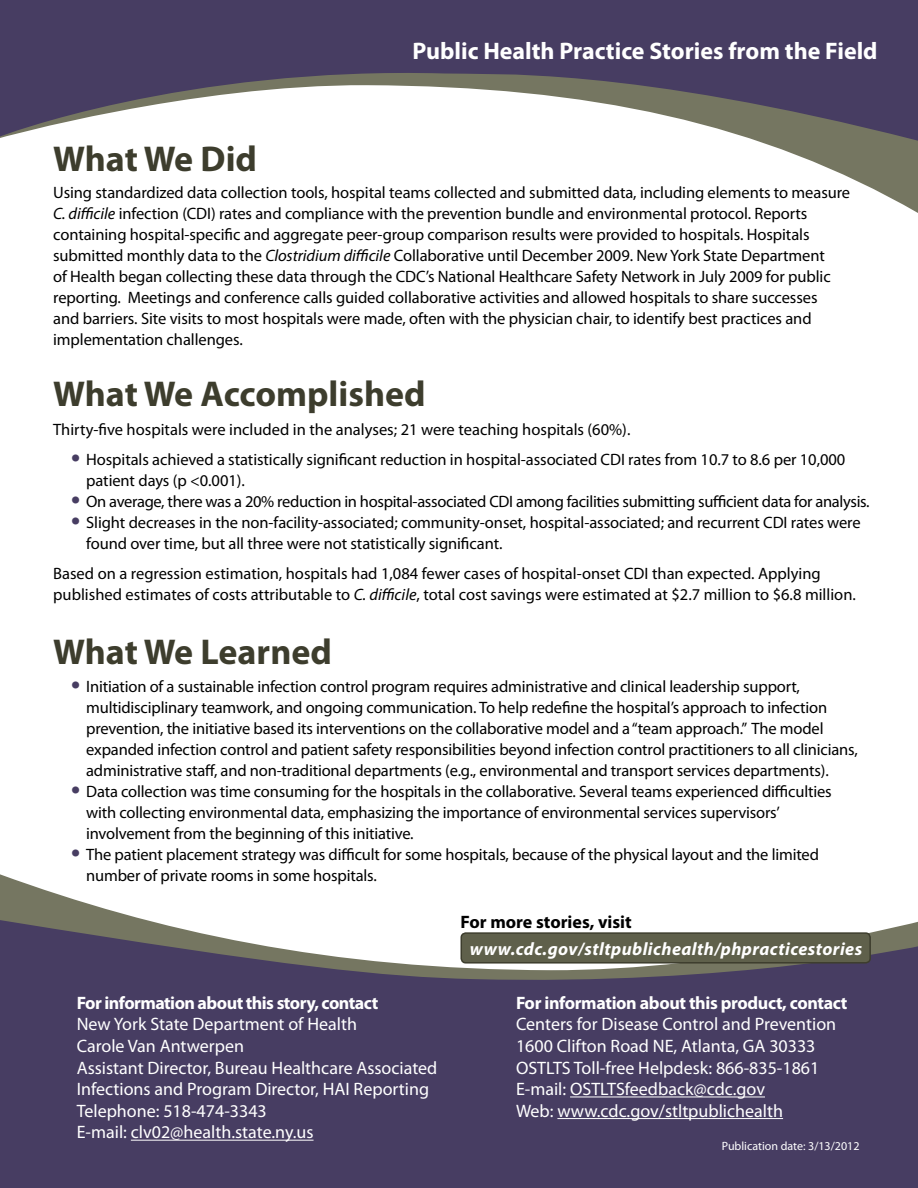
<style>
.page{position:relative;width:918px;height:1188px;background:#fff}
.page>*{position:absolute;margin:0;border:0;box-sizing:border-box;transform-origin:0 0}
.bigback{font:700 36px "Myriad Pro";color:#3d3d2d}
.bodybasic{font:700 36px "Myriad Pro";letter-spacing:-.005em;color:#3d3d2d}
.t1{font:700 24px "Myriad Pro";color:#fff}
.t2{font:18px/21.6px "Myriad Pro";color:#fff}
.t3{font:700 18px "Myriad Pro";letter-spacing:-.03em;color:#fff}
.t4{font:italic 700 18px "Myriad Pro";letter-spacing:.025em;color:#fff}
.t5{font:700 18px "Myriad Pro";color:#000}
.smallback{font:16.5px/21px "Myriad Pro";letter-spacing:-.01em;color:#000}
.t6{font:12px "Myriad Pro";color:#fff}
.s1{font-style:italic}
.s2{font-weight:700;font-size:27px;color:#473d62}
</style>
<div class="page">
<svg style="left:0;top:874px;width:146px;height:46px"></svg>
<svg style="left:0;top:920px;width:918px;height:268px;background:#554c6c"></svg>
<svg style="left:758px;top:141px;width:160px;height:72px"></svg>
<svg style="left:0;top:0;width:918px;height:141px;fill:#473d62"></svg>
<hr style="left:131px;top:1140px;width:183px;height:1px;background:#fff">
<hr style="left:570px;top:1097px;width:195px;height:1px;background:#fff">
<hr style="left:557px;top:1118px;width:226px;height:1px;background:#fff">
<div style="left:461px;top:933px;width:409px;height:30px;background:#5f604b;border-radius:4px"></div>
<div style="left:461px;top:932px;width:410px;height:32px;border:2px solid #3d3d2d;border-radius:4px"></div>
<p class="bodybasic" style="left:53px;top:135px;width:205px">What We Did</p>
<h2 class="t1" style="left:413px;top:35px;width:467px">Public Health Practice Stories from the Field</h2>
<p class="smallback" style="left:53px;top:182px;width:799px">Using standardized data collection tools, hospital teams collected and submitted data, including elements to measure <span class="s1">C. difficile</span> infection (CDI) rates and compliance with the prevention bundle and environmental protocol. Reports containing hospital-specific and aggregate peer-group comparison results were provided to hospitals. Hospitals submitted monthly data to the <span class="s1">Clostridium difficile</span> Collaborative until December 2009. New York State Department<br>of Health began collecting these data through the CDC’s National Healthcare Safety Network in July 2009 for public reporting. Meetings and conference calls guided collaborative activities and allowed hospitals to share successes<br>and barriers. Site visits to most hospitals were made, often with the physician chair, to identify best practices and implementation challenges.</p>
<p class="bigback" style="left:53px;top:370px;width:374px">What We Accomplished</p>
<p class="smallback" style="left:53px;top:419px;width:579px">Thirty-five hospitals were included in the analyses; 21 were teaching hospitals (60%).</p>
<p class="smallback" style="left:86px;top:449px;width:761px;text-indent:-15px"><span class="s2">•</span> Hospitals achieved a statistically significant reduction in hospital-associated CDI rates from 10.7 to 8.6 per 10,000 patient days (p &lt;0.001).</p>
<p class="smallback" style="left:71px;top:491px;width:800px"><span class="s2">•</span> On average, there was a 20% reduction in hospital-associated CDI among facilities submitting sufficient data for analysis.</p>
<p class="smallback" style="left:86px;top:512px;width:776px;text-indent:-15px"><span class="s2">•</span> Slight decreases in the non-facility-associated; community-onset, hospital-associated; and recurrent CDI rates were found over time, but all three were not statistically significant.</p>
<p class="smallback" style="left:53px;top:563px;width:804px">Based on a regression estimation, hospitals had 1,084 fewer cases of hospital-onset CDI than expected. Applying published estimates of costs attributable to <span class="s1">C. difficile</span>, total cost savings were estimated at $2.7 million to $6.8 million.</p>
<p class="bigback" style="left:53px;top:629px;width:280px">What We Learned</p>
<p class="smallback" style="left:86px;top:676px;width:773px;text-indent:-15px"><span class="s2">•</span> Initiation of a sustainable infection control program requires administrative and clinical leadership support, multidisciplinary teamwork, and ongoing communication. To help redefine the hospital’s approach to infection prevention, the initiative based its interventions on the collaborative model and a “team approach.” The model expanded infection control and patient safety responsibilities beyond infection control practitioners to all clinicians, administrative staff, and non-traditional departments (e.g., environmental and transport services departments).</p>
<p class="smallback" style="left:86px;top:781px;width:747px;text-indent:-15px"><span class="s2">•</span> Data collection was time consuming for the hospitals in the collaborative. Several teams experienced difficulties with collecting environmental data, emphasizing the importance of environmental services supervisors’ involvement from the beginning of this initiative.</p>
<p class="smallback" style="left:86px;top:844px;width:734px;text-indent:-15px"><span class="s2">•</span> The patient placement strategy was difficult for some hospitals, because of the physical layout and the limited number of private rooms in some hospitals.</p>
<p class="t3" style="left:77px;top:991px;width:303px">For information about this story, contact</p>
<p class="t2" style="left:77px;top:1013px;width:282px">New York State Department of Health</p>
<p class="t2" style="left:77px;top:1035px;width:169px">Carole Van Antwerpen</p>
<p class="t2" style="left:77px;top:1056px;width:362px">Assistant Director, Bureau Healthcare Associated<br>Infections and Program Director, HAI Reporting</p>
<p class="t2" style="left:77px;top:1100px;width:192px">Telephone: 518-474-3343</p>
<p class="t2" style="left:77px;top:1121px;width:238px">E-mail: clv02@health.state.ny.us</p>
<p class="t5" style="left:461px;top:910px;width:173px">For more stories, visit</p>
<p class="t4" style="left:470px;top:937px;width:394px">www.cdc.gov/stltpublichealth/phpracticestories</p>
<p class="t3" style="left:516px;top:991px;width:333px">For information about this product, contact</p>
<p class="t2" style="left:516px;top:1013px;width:322px">Centers for Disease Control and Prevention</p>
<p class="t2" style="left:516px;top:1035px;width:301px">1600 Clifton Road NE, Atlanta, GA 30333</p>
<p class="t2" style="left:516px;top:1056px;width:305px">OSTLTS Toll-free Helpdesk: 866-835-1861</p>
<p class="t2" style="left:516px;top:1078px;width:251px">E-mail: OSTLTSfeedback@cdc.gov</p>
<p class="t2" style="left:516px;top:1100px;width:269px">Web: www.cdc.gov/stltpublichealth</p>
<p class="t6" style="left:722px;top:1139px;width:139px">Publication date: 3/13/2012</p>
</div>
